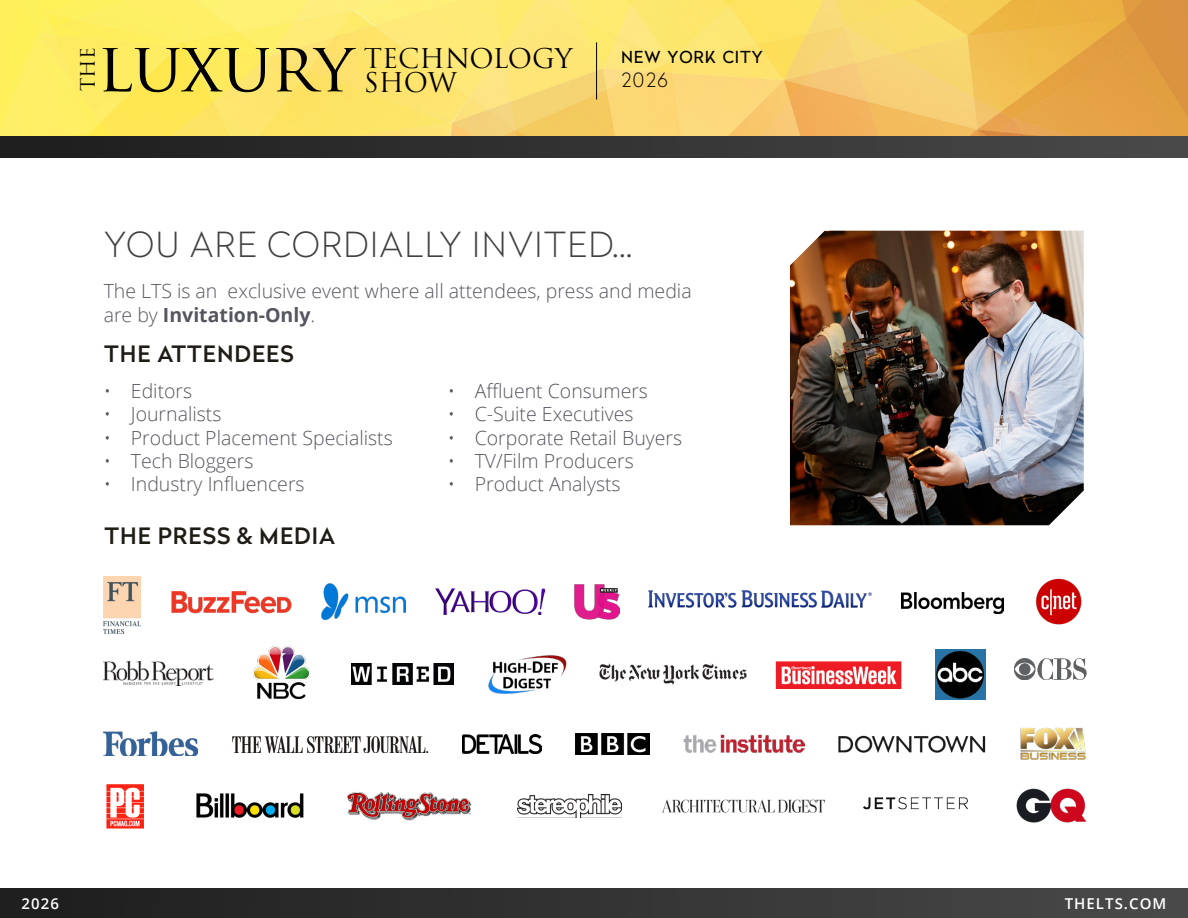
<style>
.page{position:relative;width:1188px;height:918px;background:#fff}
.page>*{position:absolute;margin:0;border:0;box-sizing:border-box;transform-origin:0 0}
.t1{font:67.65px "Trajan Pro";letter-spacing:-.01em;color:#000}
.t2{font:100 34.5px "Radikal";letter-spacing:.045em;color:#414042}
.t3{font:26.55px "Trajan Pro";color:#000}
.t4{font:500 22.5px "Radikal";letter-spacing:.045em;color:#1f1c16}
.t5{font:300 19.5px/23.4px "Open Sans";color:#55555f}
.t6{font:100 19.5px "Radikal";color:#000}
.t7{font:19.35px "Trajan Pro";color:#000}
.t8{font:16.5px "Radikal";letter-spacing:.05em;color:#000}
.t9{font:600 15px "Open Sans";letter-spacing:.07em;color:#fff}
.s1{font-weight:700}
</style>
<div class="page">
<img style="left:0;top:0;width:1188px;height:136px">
<div style="left:0;top:136px;width:1188px;height:22px;background:linear-gradient(to right,#1d1d1d,#494949)"></div>
<div style="left:0;top:889px;width:1188px;height:29px;background:linear-gradient(to right,#1d1d1d,#494949)"></div>
<img style="left:776px;top:661px;width:125px;height:27px">
<img style="left:599px;top:663px;width:147px;height:22px">
<img style="left:254px;top:646px;width:56px;height:52px">
<img style="left:935px;top:649px;width:50px;height:50px">
<img style="left:104px;top:662px;width:109px;height:23px">
<img style="left:232px;top:736px;width:197px;height:16px">
<img style="left:576px;top:733px;width:74px;height:21px">
<img style="left:463px;top:734px;width:79px;height:19px">
<img style="left:1015px;top:659px;width:71px;height:21px">
<img style="left:104px;top:732px;width:94px;height:24px">
<img style="left:863px;top:797px;width:105px;height:13px">
<img style="left:662px;top:799px;width:163px;height:13px">
<img style="left:348px;top:792px;width:123px;height:29px">
<img style="left:1017px;top:789px;width:69px;height:34px">
<img style="left:104px;top:576px;width:37px;height:58px">
<img style="left:901px;top:593px;width:102px;height:20px">
<img style="left:684px;top:734px;width:120px;height:19px">
<img style="left:517px;top:794px;width:104px;height:23px">
<img style="left:196px;top:793px;width:108px;height:25px">
<img style="left:351px;top:664px;width:102px;height:20px">
<img style="left:838px;top:735px;width:148px;height:18px">
<img style="left:107px;top:784px;width:37px;height:44px">
<img style="left:1036px;top:578px;width:46px;height:47px">
<img style="left:1020px;top:727px;width:66px;height:33px">
<img style="left:171px;top:591px;width:121px;height:22px">
<img style="left:322px;top:583px;width:84px;height:37px">
<img style="left:435px;top:589px;width:110px;height:25px">
<img style="left:574px;top:584px;width:45px;height:35px">
<img style="left:489px;top:655px;width:77px;height:39px">
<img style="left:649px;top:590px;width:223px;height:18px">
<img style="left:790px;top:231px;width:294px;height:294px">
<hr style="left:596px;top:42px;width:1px;height:58px;background:#000">
<h1 class="t1" style="left:97px;top:24px;width:258px">luxury</h1>
<h3 class="t3" style="left:364px;top:42px;width:210px">TECHNOLOGY</h3>
<p class="t7" style="left:76px;top:91px;width:45px;rotate:-90deg">THE</p>
<h3 class="t3" style="left:364px;top:65px;width:95px">SHOW</h3>
<p class="t8" style="left:621px;top:45px;width:143px">NEW YORK CITY</p>
<p class="t6" style="left:621px;top:66px;width:48px">2026</p>
<h2 class="t2" style="left:105px;top:220px;width:529px">YOU ARE CORDIALLY INVITED...</h2>
<p class="t5" style="left:104px;top:279px;width:590px">The LTS is an exclusive event where all attendees, press and media are by <span class="s1">Invitation-Only</span>.</p>
<p class="t4" style="left:104px;top:338px;width:191px">THE ATTENDEES</p>
<p class="t5" style="left:104px;top:378px;width:90px">• Editors</p>
<p class="t5" style="left:104px;top:402px;width:119px">• Journalists</p>
<p class="t5" style="left:104px;top:425px;width:291px">• Product Placement Specialists</p>
<p class="t5" style="left:104px;top:449px;width:151px">• Tech Bloggers</p>
<p class="t5" style="left:104px;top:472px;width:202px">• Industry Influencers</p>
<p class="t4" style="left:104px;top:519px;width:232px">THE PRESS &amp; MEDIA</p>
<p class="t5" style="left:448px;top:378px;width:202px">• Affluent Consumers</p>
<p class="t5" style="left:448px;top:402px;width:187px">• C-Suite Executives</p>
<p class="t5" style="left:448px;top:425px;width:236px">• Corporate Retail Buyers</p>
<p class="t5" style="left:448px;top:449px;width:188px">• TV/Film Producers</p>
<p class="t5" style="left:448px;top:472px;width:175px">• Product Analysts</p>
<p class="t9" style="left:22px;top:893px;width:39px">2026</p>
<p class="t9" style="left:1065px;top:893px;width:103px">THELTS.COM</p>
</div>
